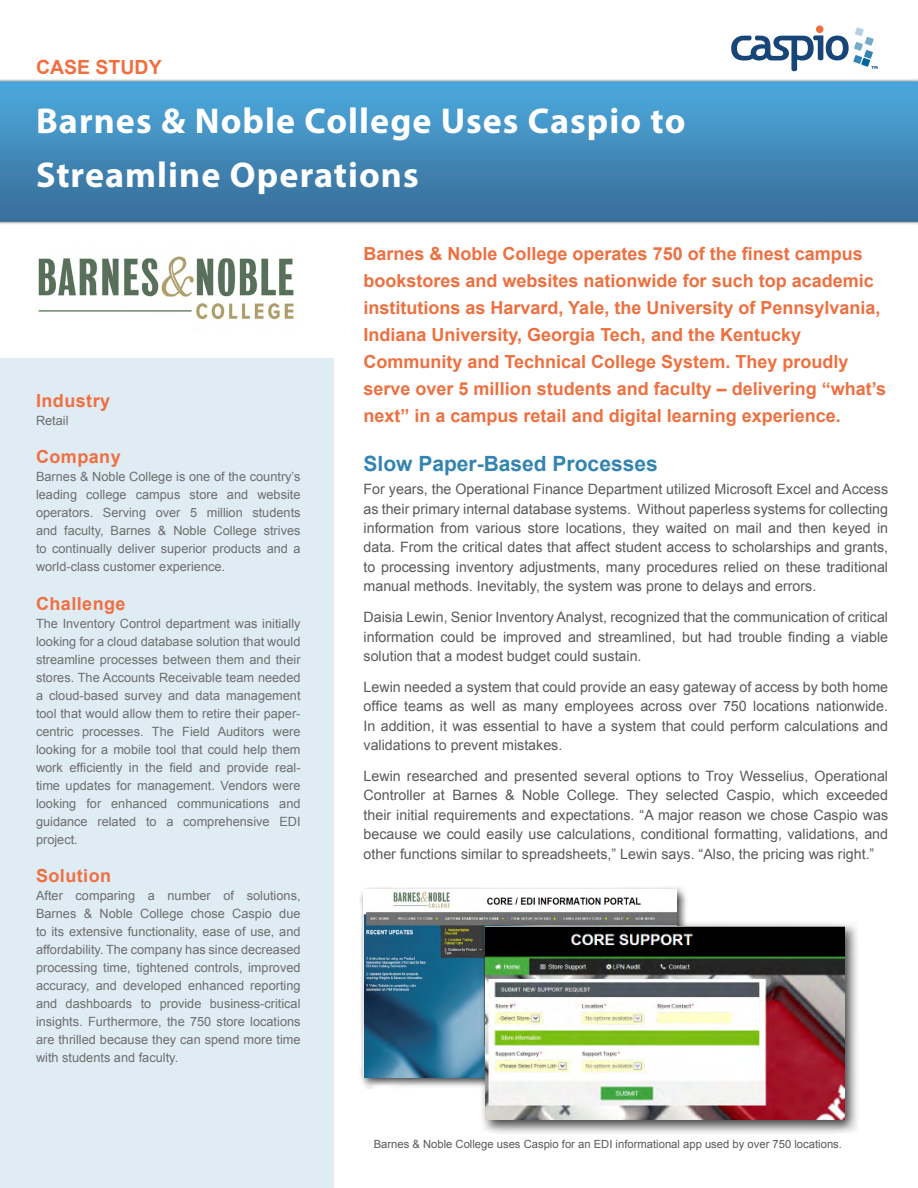
<style>
.page{position:relative;width:918px;height:1188px;background:#fff}
.page>*{position:absolute;margin:0;border:0;box-sizing:border-box;transform-origin:0 0}
.t1{font:700 36px/54px "Myriad Pro";letter-spacing:.03em;color:#fff}
.t2{font:700 21px "Arial";color:#3384b1}
.t3{font:700 19.5px "Arial";color:#f06f41}
.t4{font:700 18px/27px "Arial";color:#ed7040}
.t5{font:700 18px "Arial";letter-spacing:.025em;color:#f06f41}
.t6{font:14.25px/19.5px "Arial";color:#58595b;text-align:justify}
.t7{font:12.75px/18px "Arial";color:#6e6e6e;text-align:justify}
.t8{font:11.25px "Arial";color:#58595b}
</style>
<div class="page">
<img style="left:0;top:79px;width:918px;height:145px">
<div style="left:816px;top:26px;width:8px;height:7px;background:#ed7040;border-radius:50%"></div>
<svg style="left:731px;top:27px;width:147px;height:44px"></svg>
<div style="left:0;top:358px;width:334px;height:830px;background:#e0ecf4"></div>
<img style="left:38px;top:256px;width:256px;height:64px">
<div style="left:359px;top:885px;width:329px;height:204px;background:#000;opacity:.75"></div>
<img style="left:363px;top:890px;width:314px;height:188px">
<div style="left:479px;top:919px;width:381px;height:216px;background:#000;opacity:.75"></div>
<img style="left:486px;top:926px;width:358px;height:194px">
<h3 class="t3" style="left:36px;top:53px;width:127px">CASE STUDY</h3>
<h1 class="t1" style="left:36px;top:93px;width:651px">Barnes &amp; Noble College Uses Caspio to<br>Streamline Operations</h1>
<p class="t5" style="left:36px;top:388px;width:76px">Industry</p>
<p class="t7" style="left:36px;top:412px;width:34px">Retail</p>
<p class="t5" style="left:36px;top:444px;width:86px">Company</p>
<p class="t7" style="left:36px;top:468px;width:266px">Barnes &amp; Noble College is one of the country’s leading college campus store and website operators. Serving over 5 million students and faculty, Barnes &amp; Noble College strives to continually deliver superior products and a world-class customer experience.</p>
<p class="t5" style="left:36px;top:591px;width:91px">Challenge</p>
<p class="t7" style="left:36px;top:614px;width:266px">The Inventory Control department was initially looking for a cloud database solution that would streamline processes between them and their stores. The Accounts Receivable team needed a cloud-based survey and data management tool that would allow them to retire their paper&shy;centric processes. The Field Auditors were looking for a mobile tool that could help them work efficiently in the field and provide real&shy;time updates for management. Vendors were looking for enhanced communications and guidance related to a comprehensive EDI project.</p>
<p class="t5" style="left:36px;top:863px;width:77px">Solution</p>
<p class="t7" style="left:36px;top:887px;width:266px">After comparing a number of solutions, Barnes &amp; Noble College chose Caspio due to its extensive functionality, ease of use, and affordability. The company has since decreased processing time, tightened controls, improved accuracy, and developed enhanced reporting and dashboards to provide business-critical insights. Furthermore, the 750 store locations are thrilled because they can spend more time with students and faculty.</p>
<p class="t4" style="left:364px;top:241px;width:524px">Barnes &amp; Noble College operates 750 of the finest campus bookstores and websites nationwide for such top academic institutions as Harvard, Yale, the University of Pennsylvania, Indiana University, Georgia Tech, and the Kentucky Community and Technical College System. They proudly serve over 5 million students and faculty – delivering “what’s next” in a campus retail and digital learning experience.</p>
<h2 class="t2" style="left:364px;top:449px;width:296px">Slow Paper-Based Processes</h2>
<p class="t6" style="left:364px;top:479px;width:526px">For years, the Operational Finance Department utilized Microsoft Excel and Access as their primary internal database systems. Without paperless systems for collecting information from various store locations, they waited on mail and then keyed in data. From the critical dates that affect student access to scholarships and grants, to processing inventory adjustments, many procedures relied on these traditional manual methods. Inevitably, the system was prone to delays and errors.</p>
<p class="t6" style="left:364px;top:607px;width:526px">Daisia Lewin, Senior Inventory Analyst, recognized that the communication of critical information could be improved and streamlined, but had trouble finding a viable solution that a modest budget could sustain.</p>
<p class="t6" style="left:364px;top:677px;width:526px">Lewin needed a system that could provide an easy gateway of access by both home office teams as well as many employees across over 750 locations nationwide.<br>In addition, it was essential to have a system that could perform calculations and validations to prevent mistakes.</p>
<p class="t6" style="left:364px;top:766px;width:526px">Lewin researched and presented several options to Troy Wesselius, Operational Controller at Barnes &amp; Noble College. They selected Caspio, which exceeded their initial requirements and expectations. “A major reason we chose Caspio was because we could easily use calculations, conditional formatting, validations, and other functions similar to spreadsheets,” Lewin says. “Also, the pricing was right.”</p>
<p class="t8" style="left:374px;top:1136px;width:470px">Barnes &amp; Noble College uses Caspio for an EDI informational app used by over 750 locations.</p>
</div>
